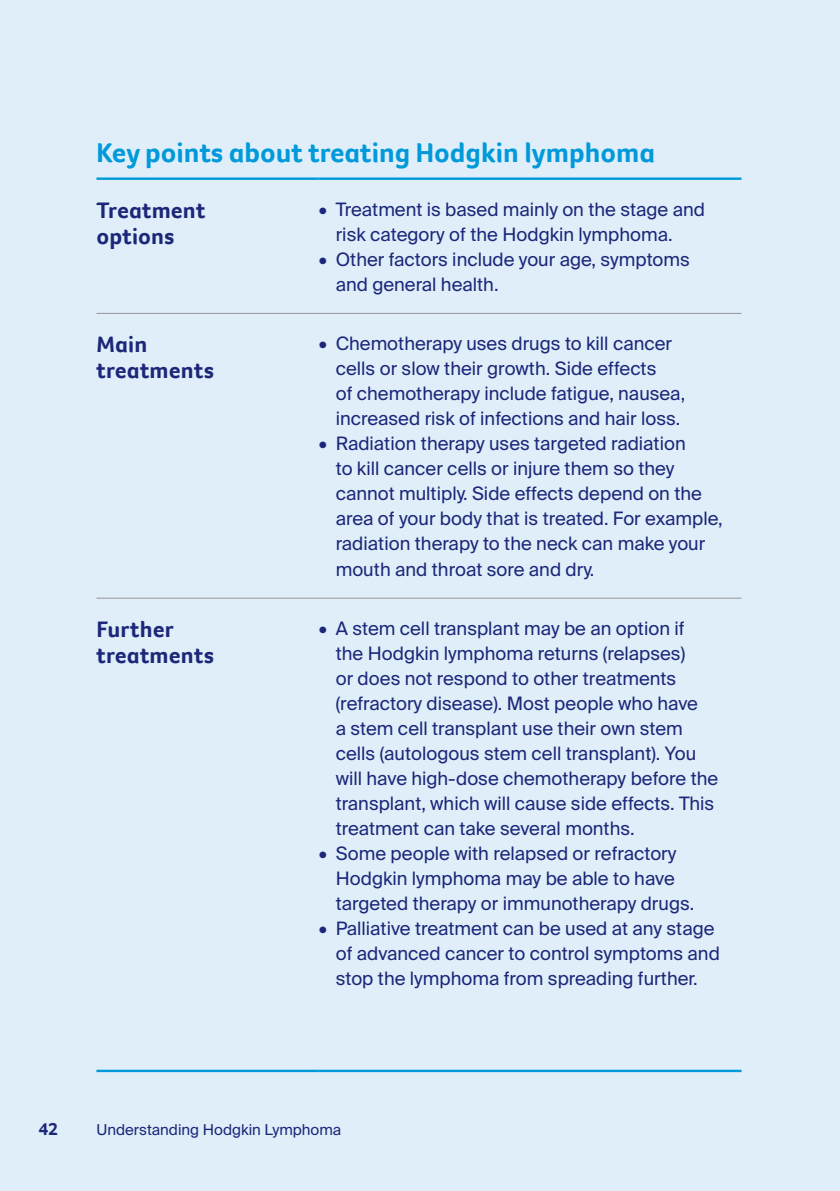
<style>
.page{position:relative;width:840px;height:1191px;background:#fff}
.page>*{position:absolute;margin:0;border:0;box-sizing:border-box;transform-origin:0 0}
._3__Key_points_Infog{font:700 28px "Foco CC";color:#0099da}
._3__Key_points_Quest{font:700 23px/26px "Foco CC";letter-spacing:.005em;color:#1d2779}
.t1{font:18.4px/25px "Suisse Intl";color:#1d2779}
.t2{font:700 18px "Foco CC";color:#1d2779}
.t3{font:15px "Suisse Intl";color:#1d2779}
.s1{font-weight:600}
</style>
<div class="page">
<div style="left:0;top:0;width:839px;height:1191px;background:#dfeef9"></div>
<hr style="left:96px;top:313px;width:222px;height:1px;background:#939598">
<hr style="left:318px;top:313px;width:423px;height:1px;background:#939598">
<hr style="left:96px;top:597px;width:222px;height:1px;background:#939598">
<hr style="left:318px;top:597px;width:423px;height:1px;background:#939598">
<hr style="left:96px;top:177px;width:222px;height:3px;background:#0099da">
<hr style="left:318px;top:177px;width:423px;height:3px;background:#0099da">
<hr style="left:96px;top:1069px;width:222px;height:3px;background:#0099da">
<hr style="left:318px;top:1069px;width:423px;height:3px;background:#0099da">
<p class="_3__Key_points_Infog" style="left:96px;top:134px;width:560px">Key points about treating Hodgkin lymphoma</p>
<p class="_3__Key_points_Quest" style="left:96px;top:197px;width:110px">Treatment options</p>
<p class="t1" style="left:335px;top:197px;width:370px;text-indent:-17px"><span class="s1">•</span> Treatment is based mainly on the stage and risk category of the Hodgkin lymphoma.</p>
<p class="t1" style="left:335px;top:247px;width:355px;text-indent:-17px"><span class="s1">•</span> Other factors include your age, symptoms and general health.</p>
<p class="_3__Key_points_Quest" style="left:96px;top:331px;width:119px">Main treatments</p>
<p class="t1" style="left:335px;top:331px;width:351px;text-indent:-17px"><span class="s1">•</span> Chemotherapy uses drugs to kill cancer cells or slow their growth. Side effects<br>of chemotherapy include fatigue, nausea, increased risk of infections and hair loss.</p>
<p class="t1" style="left:335px;top:431px;width:388px;text-indent:-17px"><span class="s1">•</span> Radiation therapy uses targeted radiation<br>to kill cancer cells or injure them so they cannot multiply. Side effects depend on the area of your body that is treated. For example, radiation therapy to the neck can make your mouth and throat sore and dry.</p>
<p class="_3__Key_points_Quest" style="left:96px;top:616px;width:119px">Further treatments</p>
<p class="t1" style="left:335px;top:616px;width:384px;text-indent:-17px"><span class="s1">•</span> A stem cell transplant may be an option if<br>the Hodgkin lymphoma returns (relapses)<br>or does not respond to other treatments (refractory disease). Most people who have<br>a stem cell transplant use their own stem cells (autologous stem cell transplant). You will have high-dose chemotherapy before the transplant, which will cause side effects. This treatment can take several months.</p>
<p class="t1" style="left:335px;top:841px;width:360px;text-indent:-17px"><span class="s1">•</span> Some people with relapsed or refractory<br>Hodgkin lymphoma may be able to have targeted therapy or immunotherapy drugs.</p>
<p class="t1" style="left:335px;top:916px;width:385px;text-indent:-17px"><span class="s1">•</span> Palliative treatment can be used at any stage of advanced cancer to control symptoms and stop the lymphoma from spreading further.</p>
<p class="t2" style="left:38px;top:1117px;width:21px">42</p>
<p class="t3" style="left:96px;top:1121px;width:246px">Understanding Hodgkin Lymphoma</p>
</div>
